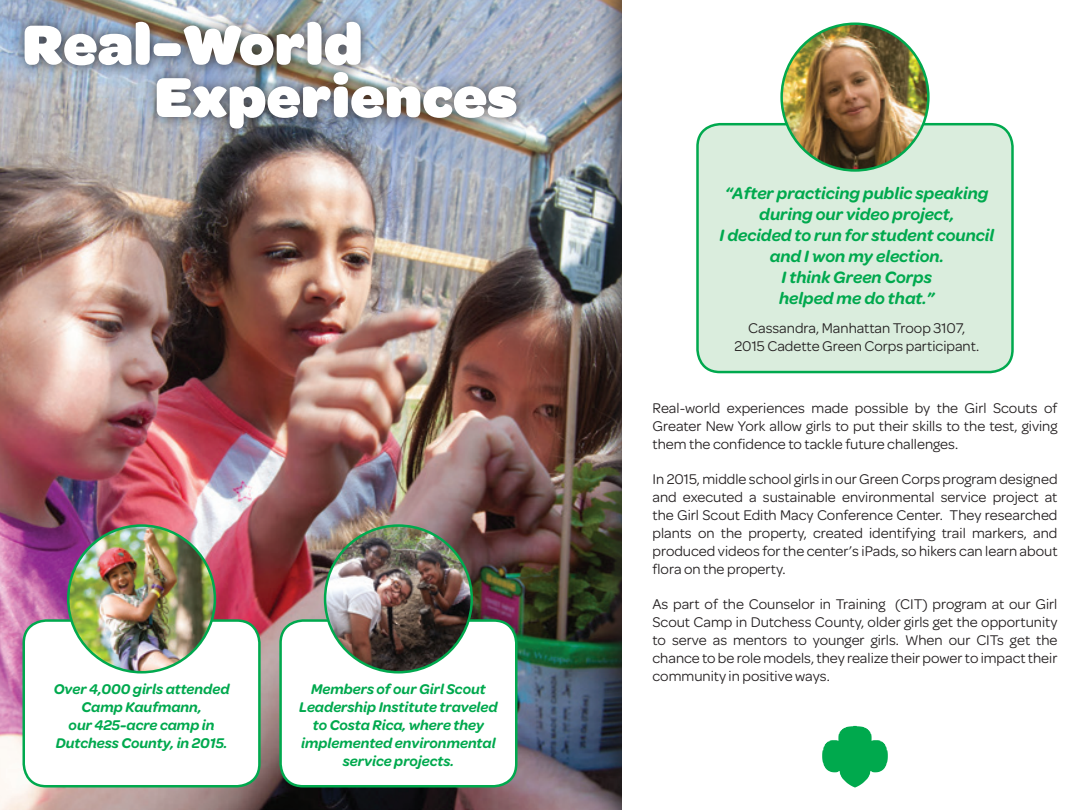
<style>
.page{position:relative;width:1080px;height:810px;background:#fff}
.page>*{position:absolute;margin:0;border:0;box-sizing:border-box;transform-origin:0 0}
.t1{font:900 60px/52.5px "Omnes Girl Scouts";color:#fff}
.t2{font:italic 600 17.5px/21px "Omnes Girl Scouts";color:#00a94e;text-align:center}
.t3{font:15px/18px "Omnes Girl Scouts";color:#231f20;text-align:justify}
.t4{font:italic 600 15px/18px "Omnes Girl Scouts";color:#00a94e;text-align:center}
</style>
<div class="page">
<img style="left:0;top:0;width:592px;height:810px">
<div style="left:592px;top:0;width:488px;height:810px;background:#231f20;opacity:.75"></div>
<div style="left:623px;top:0;width:457px;height:810px;background:#fff"></div>
<div style="left:698px;top:124px;width:314px;height:248px;background:#daeddd;border-radius:22px"></div>
<div style="left:696px;top:123px;width:318px;height:250px;border:2px solid #00a94e;border-radius:22px"></div>
<img style="left:782px;top:24px;width:146px;height:146px;border-radius:73px">
<div style="left:12px;top:9px;width:516px;height:132px;background:#231f20;opacity:.75"></div>
<img style="left:834px;top:726px;width:19px;height:15px">
<div style="left:24px;top:621px;width:235px;height:165px;background:#fff;border-radius:22px"></div>
<div style="left:22px;top:619px;width:239px;height:168px;border:2px solid #00a94e;border-radius:22px"></div>
<img style="left:68px;top:526px;width:147px;height:146px;border-radius:73px">
<div style="left:281px;top:621px;width:235px;height:165px;background:#fff;border-radius:22px"></div>
<div style="left:279px;top:619px;width:239px;height:168px;border:2px solid #00a94e;border-radius:22px"></div>
<img style="left:325px;top:526px;width:147px;height:146px;border-radius:73px">
<h1 class="t1" style="left:155px;top:12px;width:364px;text-indent:-132px">Real-World<br>Experiences</h1>
<p class="t4" style="left:54px;top:679px;width:177px">Over 4,000 girls attended<br>Camp Kaufmann,<br>our 425-acre camp in<br>Dutchess County, in 2015.</p>
<p class="t4" style="left:299px;top:679px;width:200px">Members of our Girl Scout<br>Leadership Institute traveled to Costa Rica, where they implemented environmental service projects.</p>
<p class="t2" style="left:720px;top:182px;width:276px">“After practicing public speaking during our video project,<br>I decided to run for student council and I won my election.<br>I think Green Corps<br>helped me do that.”</p>
<p class="t3" style="left:734px;top:318px;width:246px;text-align:center">Cassandra, Manhattan Troop 3107,<br>2015 Cadette Green Corps participant.</p>
<p class="t3" style="left:652px;top:398px;width:406px">Real-world experiences made possible by the Girl Scouts of Greater New York allow girls to put their skills to the test, giving them the confidence to tackle future challenges.</p>
<p class="t3" style="left:652px;top:469px;width:407px">In 2015, middle school girls in our Green Corps program designed and executed a sustainable environmental service project at the Girl Scout Edith Macy Conference Center. They researched plants on the property, created identifying trail markers, and produced videos for the center’s iPads, so hikers can learn about flora on the property.</p>
<p class="t3" style="left:652px;top:594px;width:407px">As part of the Counselor in Training (CIT) program at our Girl Scout Camp in Dutchess County, older girls get the opportunity to serve as mentors to younger girls. When our CITs get the chance to be role models, they realize their power to impact their community in positive ways.</p>
</div>
